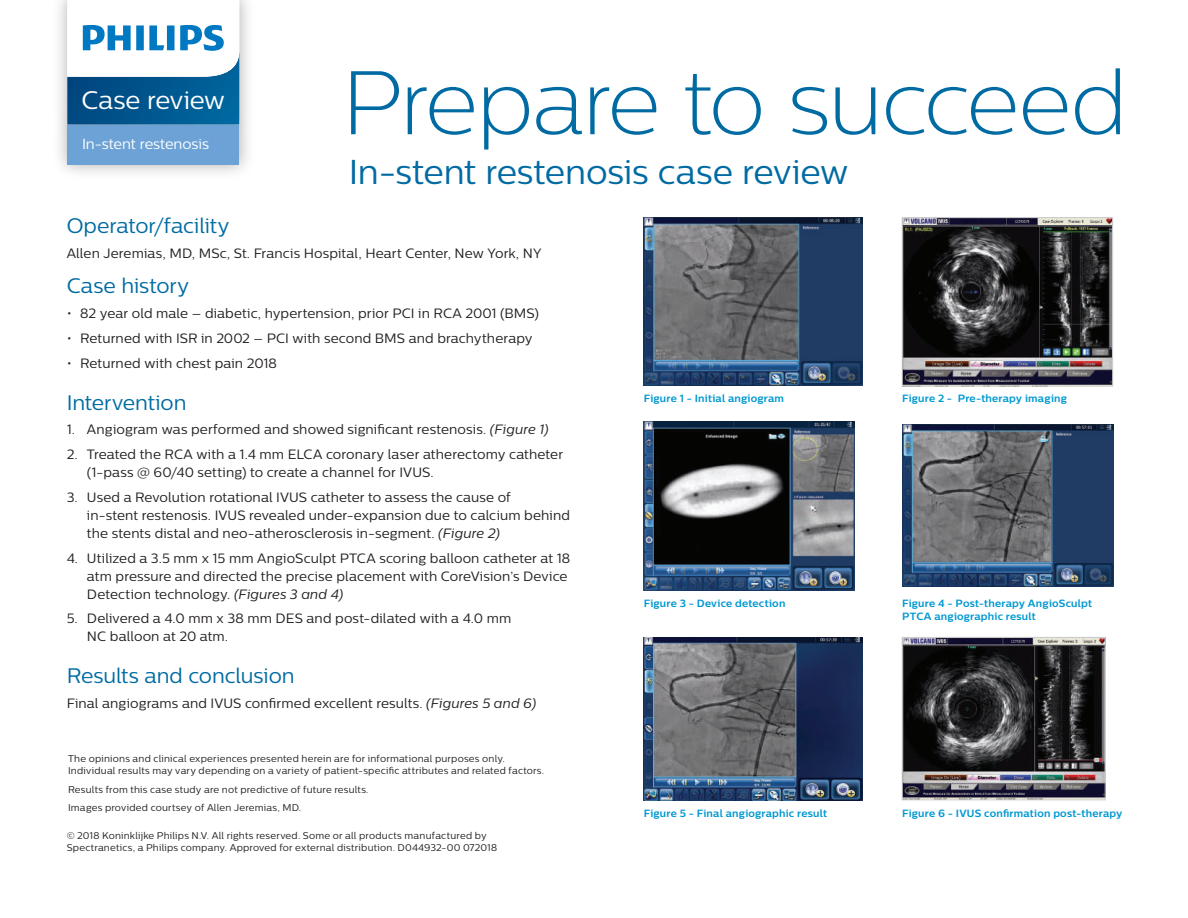
<style>
.page{position:relative;width:1188px;height:918px;background:#fff}
.page>*{position:absolute;margin:0;border:0;box-sizing:border-box;transform-origin:0 0}
.t1{font:90px "Centrale Sans X Light";letter-spacing:-.025em;color:#006ba3}
.t2{font:34.5px "Centrale Sans";letter-spacing:-.005em;color:#006ba3}
.t3{font:25.35px "Centrale Sans";letter-spacing:-.01em;color:#fff}
.t4{font:21px "Centrale Sans";letter-spacing:-.005em;color:#006ba3}
.t5{font:14.55px "Centrale Sans";letter-spacing:-.005em;color:#fff}
.t6{font:13.5px/18px "Centrale Sans";letter-spacing:.01em;color:#231f20}
.t7{font:700 10.5px/13.5px "Centrale Sans";letter-spacing:.015em;color:#0098d1}
.t8{font:9.75px/12px "Centrale Sans";letter-spacing:.02em;color:#231f20}
.s1{font-style:italic}
</style>
<div class="page">
<img style="left:59px;top:0;width:189px;height:104px">
<svg style="left:67px;top:0;width:172px;height:104px"></svg>
<img style="left:59px;top:104px;width:189px;height:69px">
<div style="left:67px;top:125px;width:172px;height:40px;background:#6ca2d6"></div>
<img style="left:644px;top:218px;width:219px;height:168px">
<img style="left:644px;top:638px;width:219px;height:163px">
<img style="left:904px;top:639px;width:199px;height:159px">
<div style="left:902px;top:637px;width:203px;height:163px;border:1px solid #d1d2d4"></div>
<img style="left:904px;top:219px;width:207px;height:165px">
<div style="left:902px;top:217px;width:211px;height:169px;border:1px solid #d1d2d4"></div>
<img style="left:644px;top:422px;width:210px;height:168px">
<img style="left:902px;top:425px;width:211px;height:162px">
<h3 class="t3" style="left:82px;top:86px;width:145px">Case review</h3>
<p class="t5" style="left:82px;top:135px;width:129px">In-stent restenosis</p>
<h1 class="t1" style="left:342px;top:52px;width:788px">Prepare to succeed</h1>
<h2 class="t2" style="left:349px;top:152px;width:501px">In-stent restenosis case review</h2>
<h3 class="t4" style="left:67px;top:214px;width:164px">Operator/facility</h3>
<p class="t6" style="left:67px;top:244px;width:476px">Allen Jeremias, MD, MSc, St. Francis Hospital, Heart Center, New York, NY</p>
<h3 class="t4" style="left:67px;top:274px;width:124px">Case history</h3>
<p class="t6" style="left:67px;top:304px;width:474px">• 82 year old male – diabetic, hypertension, prior PCI in RCA 2001 (BMS)</p>
<p class="t6" style="left:67px;top:329px;width:467px">• Returned with ISR in 2002 – PCI with second BMS and brachytherapy</p>
<p class="t6" style="left:67px;top:354px;width:212px">• Returned with chest pain 2018</p>
<h3 class="t4" style="left:67px;top:390px;width:121px">Intervention</h3>
<p class="t6" style="left:67px;top:420px;width:484px">1. Angiogram was performed and showed significant restenosis. <span class="s1">(Figure 1)</span></p>
<p class="t6" style="left:87px;top:445px;width:478px;text-indent:-20px">2. Treated the RCA with a 1.4 mm ELCA coronary laser atherectomy catheter (1-pass @ 60/40 setting) to create a channel for IVUS.</p>
<p class="t6" style="left:87px;top:488px;width:485px;text-indent:-20px">3. Used a Revolution rotational IVUS catheter to assess the cause of<br>in-stent restenosis. IVUS revealed under-expansion due to calcium behind the stents distal and neo-atherosclerosis in-segment. <span class="s1">(Figure 2)</span></p>
<p class="t6" style="left:87px;top:549px;width:485px;text-indent:-20px">4. Utilized a 3.5 mm x 15 mm AngioSculpt PTCA scoring balloon catheter at 18 atm pressure and directed the precise placement with CoreVision’s Device<br>Detection technology. <span class="s1">(Figures 3 and 4)</span></p>
<p class="t6" style="left:87px;top:609px;width:426px;text-indent:-20px">5. Delivered a 4.0 mm x 38 mm DES and post-dilated with a 4.0 mm<br>NC balloon at 20 atm.</p>
<h3 class="t4" style="left:67px;top:664px;width:230px">Results and conclusion</h3>
<p class="t6" style="left:67px;top:694px;width:471px">Final angiograms and IVUS confirmed excellent results. <span class="s1">(Figures 5 and 6)</span></p>
<p class="t8" style="left:68px;top:752px;width:478px">The opinions and clinical experiences presented herein are for informational purposes only.<br>Individual results may vary depending on a variety of patient-specific attributes and related factors.</p>
<p class="t8" style="left:68px;top:780px;width:302px;line-height:18.8px">Results from this case study are not predictive of future results.<br>Images provided courtsey of Allen Jeremias, MD.</p>
<p class="t8" style="left:67px;top:830px;width:432px">© 2018 Koninklijke Philips N.V. All rights reserved. Some or all products manufactured by<br>Spectranetics, a Philips company. Approved for external distribution. D044932-00 072018</p>
<p class="t7" style="left:644px;top:391px;width:142px">Figure 1 - Initial angiogram</p>
<p class="t7" style="left:902px;top:391px;width:166px">Figure 2 - Pre-therapy imaging</p>
<p class="t7" style="left:644px;top:596px;width:143px">Figure 3 - Device detection</p>
<p class="t7" style="left:902px;top:596px;width:191px">Figure 4 - Post-therapy AngioSculpt<br>PTCA angiographic result</p>
<p class="t7" style="left:644px;top:807px;width:185px">Figure 5 - Final angiographic result</p>
<p class="t7" style="left:902px;top:807px;width:222px">Figure 6 - IVUS confirmation post-therapy</p>
</div>
